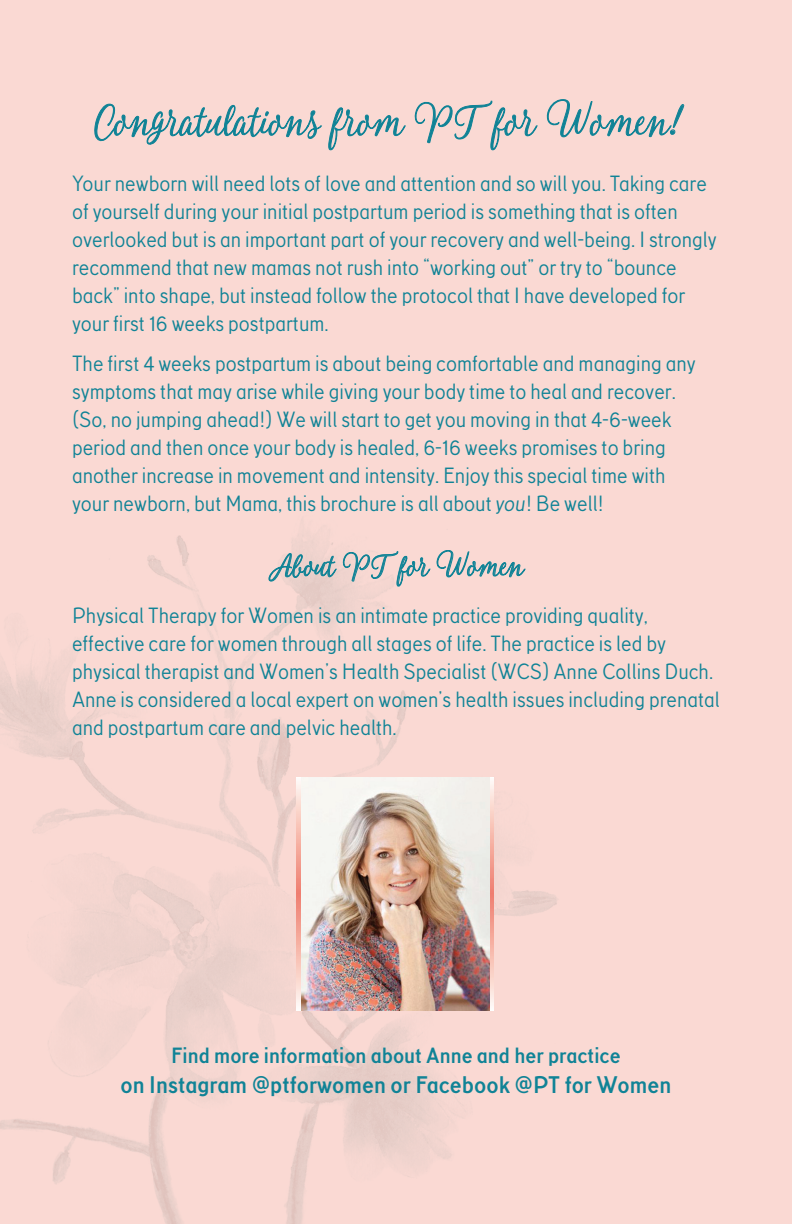
<style>
.page{position:relative;width:792px;height:1224px;background:#fad9d3}
.page>*{position:absolute;margin:0;border:0;box-sizing:border-box;transform-origin:0 0}
.t1{font:62px "Fabulous";color:#108396}
.t2{font:44px "Fabulous";color:#108396}
.t3{font:700 24px "TT Corals";color:#108396}
.t4{font:22px/28px "TT Corals";color:#108396}
.t5{font:700 22px "TT Corals";color:#108396}
.s1{font-family:"Bikini Season Script";font-size:36px}
.s2{font-style:italic}
</style>
<div class="page">
<svg style="left:95px;top:103px;width:311px;height:48px"></svg>
<svg style="left:415px;top:100px;width:123px;height:51px"></svg>
<svg style="left:547px;top:99px;width:138px;height:39px"></svg>
<svg style="left:268px;top:545px;width:258px;height:75px"></svg>
<img style="left:301px;top:777px;width:189px;height:234px">
<svg style="left:297px;top:777px;width:4px;height:234px"></svg>
<svg style="left:490px;top:777px;width:4px;height:234px"></svg>
<h1 class="t1" style="left:94px;top:89px;width:591px">Congratulations from PT for Women<span class="s1">!</span></h1>
<p class="t4" style="left:72px;top:168px;width:646px">Your newborn will need lots of love and attention and so will you. Taking care of yourself during your initial postpartum period is something that is often overlooked but is an important part of your recovery and well-being. I strongly recommend that new mamas not rush into “working out” or try to “bounce back” into shape, but instead follow the protocol that I have developed for your first 16 weeks postpartum.</p>
<p class="t4" style="left:72px;top:348px;width:625px">The first 4 weeks postpartum is about being comfortable and managing any symptoms that may arise while giving your body time to heal and recover. (So, no jumping ahead!) We will start to get you moving in that 4-6-week period and then once your body is healed, 6-16 weeks promises to bring another increase in movement and intensity. Enjoy this special time with your newborn, but Mama, this brochure is all about <span class="s2">you</span>! Be well!</p>
<h2 class="t2" style="left:269px;top:543px;width:256px">About PT for Women</h2>
<p class="t4" style="left:72px;top:601px;width:649px">Physical Therapy for Women is an intimate practice providing quality, effective care for women through all stages of life. The practice is led by physical therapist and Women’s Health Specialist (WCS) Anne Collins Duch.<br>Anne is considered a local expert on women’s health issues including prenatal and postpartum care and pelvic health.</p>
<p class="t5" style="left:171px;top:1043px;width:451px">Find more information about Anne and her practice</p>
<p class="t3" style="left:120px;top:1071px;width:553px">on Instagram @ptforwomen or Facebook @PT for Women</p>
</div>
